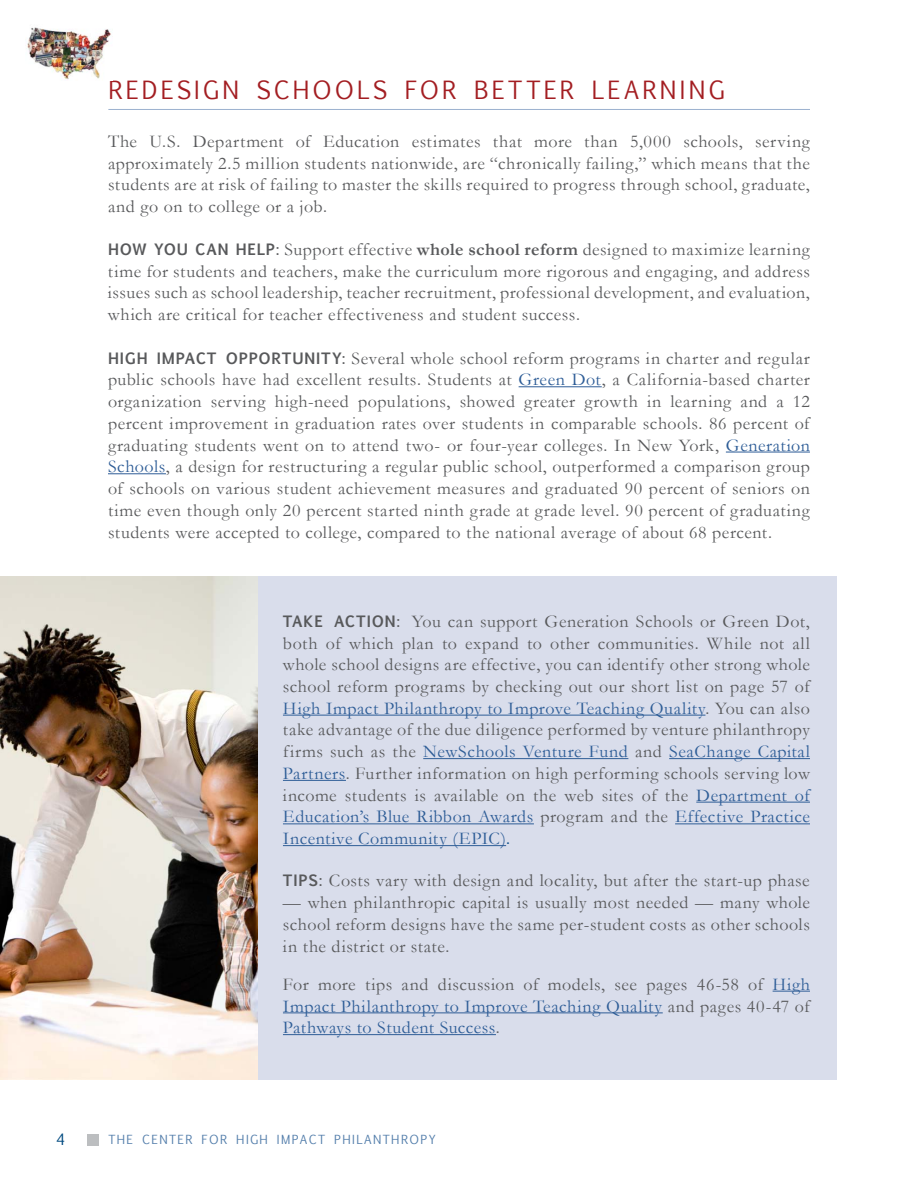
<style>
.page{position:relative;width:918px;height:1188px;background:#fff}
.page>*{position:absolute;margin:0;border:0;box-sizing:border-box;transform-origin:0 0}
.t1{font:24px "Euphemia UCAS";letter-spacing:.13em;color:#a31e22}
.t2{font:18px/21.8px "Garamond";letter-spacing:.03em;color:#58595b;text-align:justify}
.t3{font:18px/21.8px "Garamond";letter-spacing:.03em;color:#2e5d97;text-align:justify}
.t4{font:700 15px "Euphemia UCAS";color:#58595b}
.t5{font:15px "Euphemia UCAS";color:#004a80}
.t6{font:12px "Euphemia UCAS";letter-spacing:.12em;color:#527daa}
.s1{font-family:"Euphemia UCAS";font-weight:700;font-size:15px}
.s2{font-weight:700}
.s3{color:#2e5d97}
.s4{color:#004785}
.s5{color:#58595b}
</style>
<div class="page">
<div style="left:87px;top:1134px;width:12px;height:11px;background:#bcbec0"></div>
<hr style="left:108px;top:109px;width:702px;height:1px;background:#9cb1cf">
<hr style="left:519px;top:386px;width:83px;height:1px;background:#2e5d97">
<hr style="left:726px;top:452px;width:84px;height:1px;background:#2e5d97">
<hr style="left:108px;top:473px;width:58px;height:1px;background:#2e5d97">
<div style="left:0;top:577px;width:837px;height:503px;background:#d9ddeb"></div>
<hr style="left:283px;top:715px;width:422px;height:1px;background:#2e5d97">
<hr style="left:423px;top:758px;width:205px;height:1px;background:#2e5d97">
<hr style="left:669px;top:758px;width:141px;height:1px;background:#2e5d97">
<hr style="left:283px;top:780px;width:63px;height:1px;background:#2e5d97">
<hr style="left:696px;top:802px;width:114px;height:1px;background:#2e5d97">
<hr style="left:283px;top:823px;width:251px;height:1px;background:#2e5d97">
<hr style="left:675px;top:823px;width:135px;height:1px;background:#2e5d97">
<hr style="left:283px;top:845px;width:223px;height:1px;background:#2e5d97">
<hr style="left:773px;top:991px;width:37px;height:1px;background:#2e5d97">
<hr style="left:283px;top:1012px;width:380px;height:1px;background:#2e5d97">
<hr style="left:283px;top:1034px;width:213px;height:1px;background:#2e5d97">
<img style="left:1px;top:577px;width:256px;height:503px">
<img style="left:26px;top:27px;width:85px;height:52px">
<h1 class="t1" style="left:108px;top:73px;width:618px">REDESIGN SCHOOLS FOR BETTER LEARNING</h1>
<p class="t2" style="left:108px;top:130px;width:703px">The U.S. Department of Education estimates that more than 5,000 schools, serving approximately 2.5 million students nationwide, are “chronically failing,” which means that the students are at risk of failing to master the skills required to progress through school, graduate, and go on to college or a job.</p>
<p class="t2" style="left:108px;top:238px;width:704px"><span class="s1">HOW YOU CAN H ELP:</span> Support effective <span class="s2">whole school reform</span> designed to maximize learning time for students and teachers, make the curriculum more rigorous and engaging, and address issues such as school leadership, teacher recruitment, professional development, and evaluation, which are critical for teacher effectiveness and student success.</p>
<p class="t2" style="left:108px;top:347px;width:703px"><span class="s1">HI GH I MPACT OPP ORTU NI TY:</span> Several whole school reform programs in charter and regular public schools have had excellent results. Students at <span class="s3">Green Dot</span>, a California-based charter organization serving high-need populations, showed greater growth in learning and a 12 percent improvement in graduation rates over students in comparable schools. 86 percent of graduating students went on to attend two- or four-year colleges. In New York, <span class="s3">Generation Schools</span>, a design for restructuring a regular public school, outperformed a comparison group of schools on various student achievement measures and graduated 90 percent of seniors on time even though only 20 percent started ninth grade at grade level. 90 percent of graduating students were accepted to college, compared to the national average of about 68 percent.</p>
<p class="t2" style="left:283px;top:610px;width:529px"><span class="s1">TAKE ACTI ON:</span> You can support Generation Schools or Green Dot, both of which plan to expand to other communities. While not all whole school designs are effective, you can identify other strong whole school reform programs by checking out our short list on page 57 of <span class="s3">High Impact Philanthropy to Improve Teaching Quality</span>. You can also take advantage of the due diligence performed by venture philanthropy firms such as the <span class="s3">NewSchools Venture Fund</span> and <span class="s3">SeaChange Capital Partners</span>. Further information on high performing schools serving low income students is available on the web sites of the <span class="s3">Department of Education’s Blue Ribbon Awards</span> program and the <span class="s3">Effective Practice Incentive Community (EPIC)</span><span class="s4">.</span></p>
<p class="t4" style="left:283px;top:869px;width:10px">TIPS</p>
<p class="t2" style="left:319px;top:870px;width:493px"><span class="s1">:</span> Costs vary with design and locality, but after the start-up phase</p>
<p class="t2" style="left:283px;top:891px;width:529px">— when philanthropic capital is usually most needed — many whole school reform designs have the same per-student costs as other schools in the district or state.</p>
<p class="t3" style="left:283px;top:973px;width:529px"><span class="s5">For more tips and discussion of models, see pages 46-58 of</span> High Impact Philanthropy to Improve Teaching Quality <span class="s5">and pages 40-47 of </span>Pathways to Student Success<span class="s5">.</span></p>
<p class="t5" style="left:56px;top:1129px;width:10px">4</p>
<p class="t6" style="left:108px;top:1131px;width:210px">THE CENTER FOR HIGH IMPACT</p>
<p class="t6" style="left:334px;top:1131px;width:103px">PHILANTHROPY</p>
</div>
